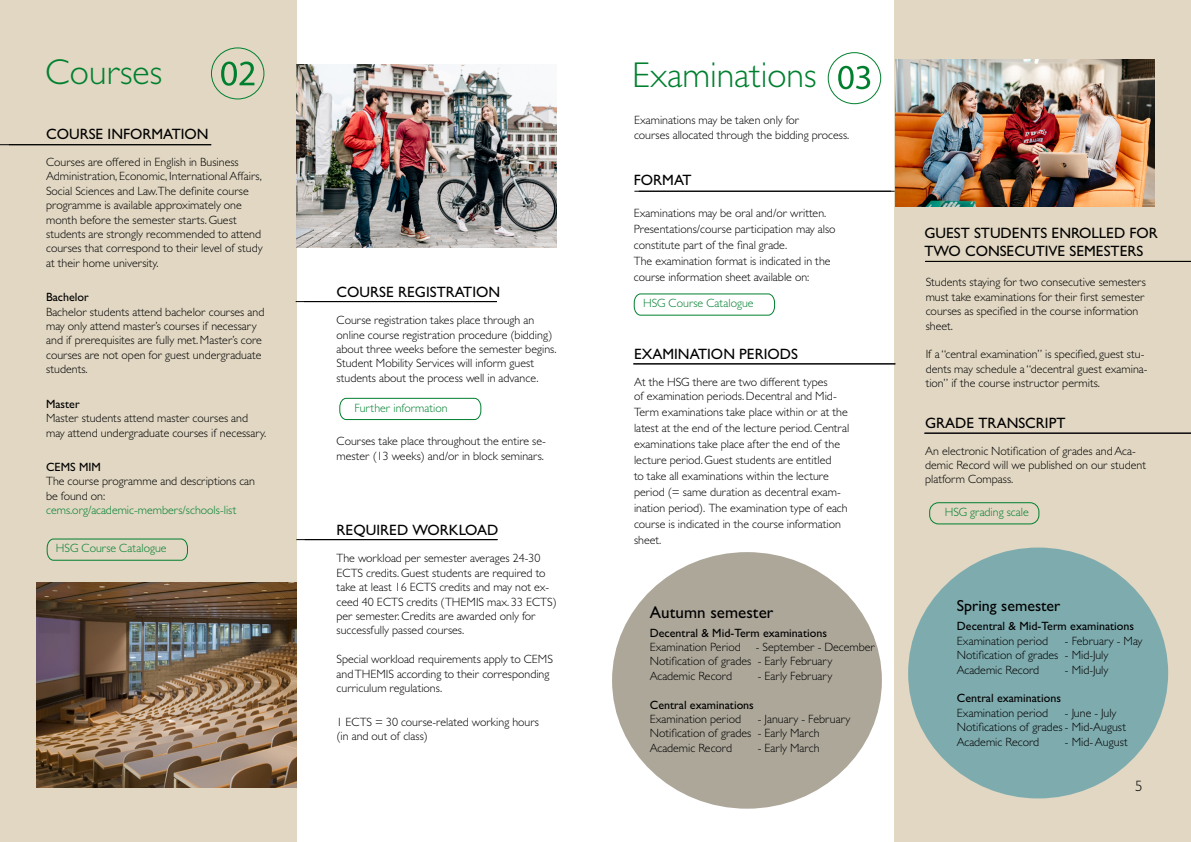
<style>
.page{position:relative;width:1191px;height:842px;background:#fff}
.page>*{position:absolute;margin:0;border:0;box-sizing:border-box;transform-origin:0 0}
.t1{font:300 36px "Gill Sans MT Pro";color:#00802f}
.t2{font:500 17px "Gill Sans MT Pro";color:#000}
.t3{font:500 16px "Gill Sans MT Pro";color:#000}
.t4{font:500 15px/18px "Gill Sans MT Pro";color:#000}
.t5{font:300 15px "Gill Sans MT Pro";color:#000}
.t6{font:300 12px/14.4px "Gill Sans MT Pro";color:#000}
.t7{font:500 12px "Gill Sans MT Pro";color:#000}
.t8{font:300 12px "Gill Sans MT Pro";color:#00802f}
</style>
<div class="page">
<div style="left:894px;top:0;width:297px;height:842px;background:#e1d7c3"></div>
<div style="left:0;top:0;width:296px;height:842px;background:#e1d7c3"></div>
<svg style="left:339px;top:398px;width:142px;height:22px"></svg>
<div style="left:908px;top:547px;width:260px;height:251px;background:#7eabae;border-radius:50%"></div>
<div style="left:612px;top:552px;width:270px;height:257px;background:#ada79a;border-radius:50%"></div>
<div style="left:929px;top:502px;width:110px;height:22px;border:1px solid #00802f;border-radius:9px"></div>
<hr style="left:296px;top:301px;width:201px;height:1px;background:#000">
<hr style="left:296px;top:539px;width:201px;height:1px;background:#000">
<svg style="left:633px;top:293px;width:142px;height:23px"></svg>
<hr style="left:634px;top:191px;width:260px;height:1px;background:#000">
<hr style="left:633px;top:364px;width:262px;height:1px;background:#000">
<img style="left:37px;top:583px;width:259px;height:205px">
<img style="left:297px;top:65px;width:259px;height:183px">
<svg style="left:46px;top:538px;width:142px;height:23px"></svg>
<hr style="left:925px;top:261px;width:266px;height:1px;background:#000">
<hr style="left:924px;top:433px;width:267px;height:1px;background:#000">
<img style="left:895px;top:60px;width:260px;height:146px">
<svg style="left:838px;top:66px;width:32px;height:23px"></svg>
<div style="left:828px;top:52px;width:53px;height:52px;border:1px solid #00802f;border-radius:50%"></div>
<hr style="left:0;top:145px;width:211px;height:1px;background:#000">
<svg style="left:221px;top:62px;width:41px;height:27px"></svg>
<div style="left:211px;top:48px;width:53px;height:51px;border:1px solid #00802f;border-radius:50%"></div>
<h1 class="t1" style="left:46px;top:50px;width:118px">Courses</h1>
<p class="t4" style="left:46px;top:125px;width:164px">COURSE INFORMATION</p>
<p class="t6" style="left:46px;top:155px;width:218px">Courses are offered in English in Business Administration, Economic, International Affairs, Social Sciences and Law.The definite course programme is available approximately one month before the semester starts. Guest students are strongly recommended to attend courses that correspond to their level of study at their home university.</p>
<p class="t7" style="left:46px;top:290px;width:44px">Bachelor</p>
<p class="t6" style="left:46px;top:304px;width:220px">Bachelor students attend bachelor courses and may only attend master’s courses if necessary and if prerequisites are fully met. Master’s core courses are not open for guest undergraduate students.</p>
<p class="t7" style="left:46px;top:396px;width:35px">Master</p>
<p class="t6" style="left:46px;top:411px;width:222px">Master students attend master courses and may attend undergraduate courses if necessary.</p>
<p class="t7" style="left:46px;top:460px;width:56px">CEMS MIM</p>
<p class="t6" style="left:46px;top:474px;width:210px">The course programme and descriptions can be found on:</p>
<p class="t8" style="left:46px;top:503px;width:192px">cems.org/academic-members/schools-list</p>
<p class="t8" style="left:56px;top:541px;width:112px">HSG Course Catalogue</p>
<p class="t4" style="left:336px;top:283px;width:165px">COURSE REGISTRATION</p>
<p class="t6" style="left:336px;top:313px;width:221px">Course registration takes place through an online course registration procedure (bidding) about three weeks before the semester begins.<br>Student Mobility Services will inform guest students about the process well in advance.</p>
<p class="t8" style="left:354px;top:401px;width:95px">Further information</p>
<p class="t6" style="left:336px;top:434px;width:211px">Courses take place throughout the entire se&shy;mester (13 weeks) and/or in block seminars.</p>
<p class="t4" style="left:336px;top:521px;width:163px">REQUIRED WORKLOAD</p>
<p class="t6" style="left:336px;top:551px;width:222px">The workload per semester averages 24-30<br>ECTS credits. Guest students are required to take at least 16 ECTS credits and may not ex&shy;ceed 40 ECTS credits (THEMIS max. 33 ECTS) per semester. Credits are awarded only for successfully passed courses.</p>
<p class="t6" style="left:336px;top:652px;width:218px">Special workload requirements apply to CEMS and THEMIS according to their corresponding curriculum regulations.</p>
<p class="t6" style="left:336px;top:714px;width:204px">1 ECTS = 30 course-related working hours (in and out of class)</p>
<h1 class="t1" style="left:632px;top:53px;width:186px">Examinations</h1>
<p class="t6" style="left:634px;top:113px;width:217px">Examinations may be taken only for<br>courses allocated through the bidding process.</p>
<p class="t4" style="left:634px;top:171px;width:59px">FORMAT</p>
<p class="t6" style="left:634px;top:205px;width:203px;line-height:16px">Examinations may be oral and/or written.<br>Presentations/course participation may also constitute part of the final grade.<br>The examination format is indicated in the course information sheet available on:</p>
<p class="t8" style="left:643px;top:296px;width:112px">HSG Course Catalogue</p>
<p class="t4" style="left:634px;top:345px;width:165px">EXAMINATION PERIODS</p>
<p class="t6" style="left:634px;top:374px;width:204px">At the HSG there are two different types of examination periods. Decentral and Mid-</p>
<p class="t6" style="left:634px;top:404px;width:217px;line-height:16px">Term examinations take place within or at the latest at the end of the lecture period. Central examinations take place after the end of the lecture period. Guest students are entitled<br>to take all examinations within the lecture period (= same duration as decentral exam&shy;ination period). The examination type of each course is indicated in the course information sheet.</p>
<h2 class="t2" style="left:650px;top:602px;width:125px">Autumn semester</h2>
<p class="t7" style="left:650px;top:625px;width:179px">Decentral &amp; Mid-Term examinations</p>
<p class="t6" style="left:650px;top:639px;width:92px">Examination Period</p>
<p class="t6" style="left:650px;top:639px;width:227px;text-indent:106px">- September - December<br>Notification of grades - Early February<br>Academic Record</p>
<p class="t6" style="left:758px;top:668px;width:76px">- Early February</p>
<p class="t7" style="left:650px;top:697px;width:106px">Central examinations</p>
<p class="t6" style="left:650px;top:711px;width:93px">Examination period</p>
<p class="t6" style="left:650px;top:711px;width:202px;text-indent:108px">- January - February<br>Notification of grades - Early March<br>Academic Record</p>
<p class="t6" style="left:758px;top:740px;width:63px">- Early March</p>
<p class="t4" style="left:924px;top:224px;width:235px">GUEST STUDENTS ENROLLED FOR<br>TWO CONSECUTIVE SEMESTERS</p>
<p class="t6" style="left:925px;top:275px;width:222px">Students staying for two consecutive semesters must take examinations for their first semester courses as specified in the course information sheet.</p>
<p class="t6" style="left:925px;top:347px;width:223px">If a “central examination” is specified, guest stu&shy;dents may schedule a “decentral guest examina&shy;tion” if the course instructor permits.</p>
<p class="t4" style="left:925px;top:413px;width:142px">GRADE TRANSCRIPT</p>
<p class="t6" style="left:925px;top:443px;width:222px">An electronic Notification of grades and Aca&shy;demic Record will we published on our student platform Compass.</p>
<p class="t8" style="left:944px;top:505px;width:86px">HSG grading scale</p>
<h3 class="t3" style="left:957px;top:596px;width:105px">Spring semester</h3>
<p class="t7" style="left:957px;top:619px;width:179px">Decentral &amp; Mid-Term examinations</p>
<p class="t6" style="left:957px;top:633px;width:93px">Examination period</p>
<p class="t6" style="left:957px;top:633px;width:187px;text-indent:108px">- February - May<br>Notification of grades - Mid-July<br>Academic Record</p>
<p class="t6" style="left:1065px;top:662px;width:45px">- Mid-July</p>
<p class="t7" style="left:957px;top:691px;width:106px">Central examinations</p>
<p class="t6" style="left:957px;top:705px;width:93px">Examination period</p>
<p class="t6" style="left:957px;top:705px;width:171px;text-indent:108px">- June - July<br>Notifications of grades - Mid-August<br>Academic Record</p>
<p class="t6" style="left:1065px;top:734px;width:64px">- Mid- August</p>
<p class="t5" style="left:1135px;top:777px;width:9px">5</p>
</div>
